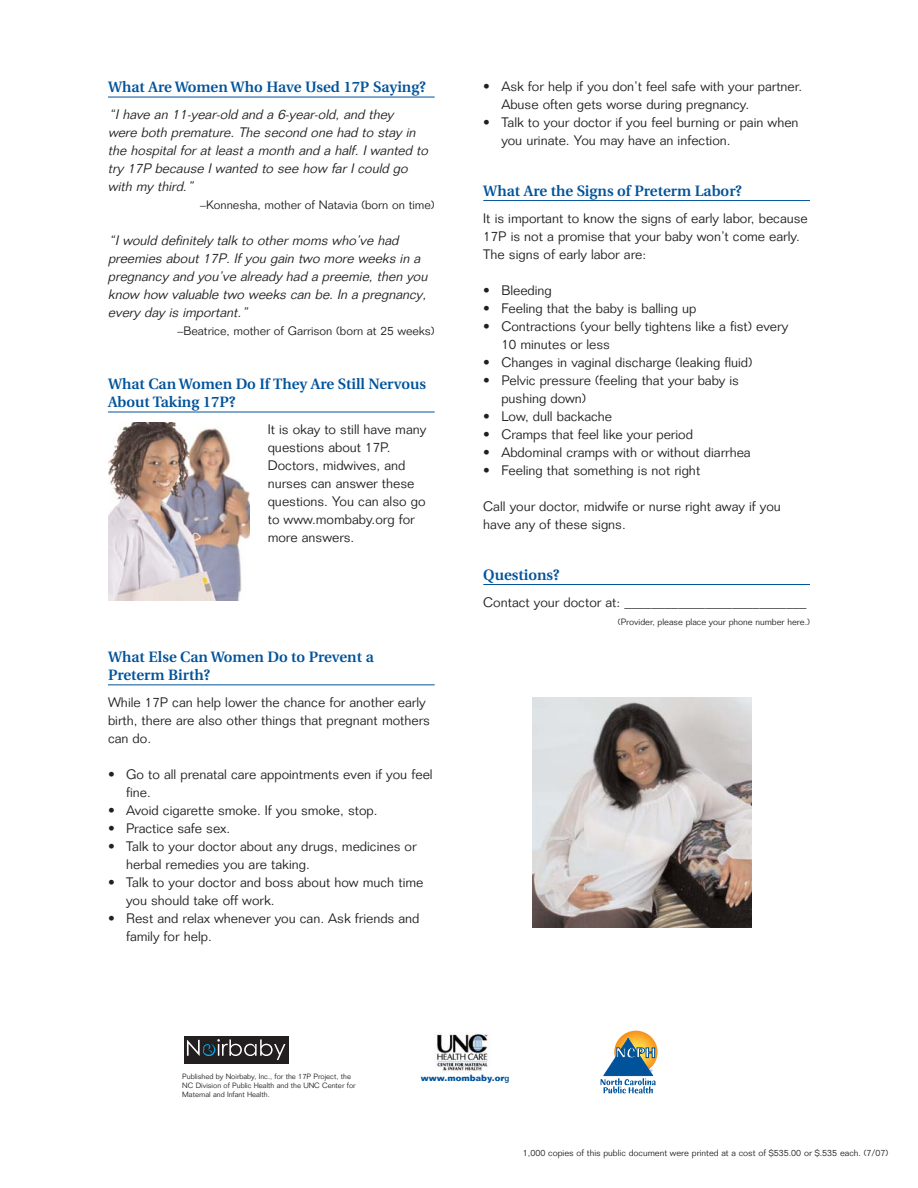
<style>
.page{position:relative;width:918px;height:1188px;background:#fff}
.page>*{position:absolute;margin:0;border:0;box-sizing:border-box;transform-origin:0 0}
.t1{font:600 15px/18px "Utopia";color:#00539b}
.t2{font:300 13.5px/18px "Folio";color:#231f20}
.t3{font:italic 300 13.5px/18px "Folio";color:#231f20}
.t4{font:300 12px "Folio";color:#231f20}
.t5{font:300 9px "Folio";color:#231f20}
.t6{font:700 8.85px "Folio";color:#00539b}
.t7{font:300 7.5px/9px "Folio";color:#231f20}
.s1{font-weight:500}
</style>
<div class="page">
<hr style="left:108px;top:97px;width:327px;height:1px;background:#00539b">
<hr style="left:108px;top:412px;width:327px;height:1px;background:#00539b">
<hr style="left:108px;top:684px;width:327px;height:1px;background:#00539b">
<hr style="left:483px;top:200px;width:327px;height:1px;background:#00539b">
<hr style="left:483px;top:584px;width:327px;height:1px;background:#00539b">
<div style="left:185px;top:1036px;width:104px;height:28px;background:#231f20"></div>
<svg style="left:187px;top:1039px;width:98px;height:21px"></svg>
<img style="left:436px;top:1034px;width:55px;height:39px">
<img style="left:108px;top:422px;width:142px;height:179px">
<img style="left:532px;top:697px;width:220px;height:231px">
<svg style="left:614px;top:1031px;width:44px;height:43px"></svg>
<svg style="left:601px;top:1039px;width:55px;height:54px"></svg>
<p class="t1" style="left:108px;top:79px;width:319px">What Are Women Who Have Used 17P Saying?</p>
<p class="t3" style="left:108px;top:107px;width:324px">“I have an 11-year-old and a 6-year-old, and they<br>were both premature. The second one had to stay in the hospital for at least a month and a half. I wanted to try 17P because I wanted to see how far I could go with my third.”</p>
<p class="t4" style="left:200px;top:201px;width:236px">–Konnesha, mother of Natavia (born on time)</p>
<p class="t3" style="left:108px;top:233px;width:324px">“I would definitely talk to other moms who’ve had preemies about 17P. If you gain two more weeks in a pregnancy and you’ve already had a preemie, then you know how valuable two weeks can be. In a pregnancy, every day is important.”</p>
<p class="t4" style="left:177px;top:327px;width:259px">–Beatrice, mother of Garrison (born at 25 weeks)</p>
<p class="t1" style="left:108px;top:376px;width:320px">What Can Women Do If They Are Still Nervous<br>About Taking 17P?</p>
<p class="t2" style="left:268px;top:422px;width:160px">It is okay to still have many questions about 17P.<br>Doctors, midwives, and nurses can answer these questions. You can also go to www.mombaby.org for more answers.</p>
<p class="t1" style="left:108px;top:649px;width:267px">What Else Can Women Do to Prevent a<br>Preterm Birth?</p>
<p class="t2" style="left:108px;top:695px;width:324px">While 17P can help lower the chance for another early birth, there are also other things that pregnant mothers can do.</p>
<p class="t2" style="left:126px;top:767px;width:308px;text-indent:-18px">• Go to all prenatal care appointments even if you feel fine.</p>
<p class="t2" style="left:108px;top:803px;width:271px">• Avoid cigarette smoke. If you smoke, stop.</p>
<p class="t2" style="left:108px;top:821px;width:124px">• Practice safe sex.</p>
<p class="t2" style="left:126px;top:839px;width:292px;text-indent:-18px">• Talk to your doctor about any drugs, medicines or herbal remedies you are taking.</p>
<p class="t2" style="left:126px;top:875px;width:299px;text-indent:-18px">• Talk to your doctor and boss about how much time you should take off work.</p>
<p class="t2" style="left:126px;top:911px;width:295px;text-indent:-18px">• Rest and relax whenever you can. Ask friends and family for help.</p>
<p class="t2" style="left:501px;top:79px;width:302px;text-indent:-18px">• Ask for help if you don’t feel safe with your partner.<br>Abuse often gets worse during pregnancy.</p>
<p class="t2" style="left:501px;top:114px;width:299px;text-indent:-18px">• Talk to your doctor if you feel burning or pain when you urinate. You may have an infection.</p>
<p class="t1" style="left:483px;top:183px;width:260px">What Are the Signs of Preterm Labor?</p>
<p class="t2" style="left:483px;top:210px;width:326px">It is important to know the signs of early labor, because<br>17P is not a promise that your baby won’t come early.<br>The signs of early labor are:</p>
<p class="t2" style="left:483px;top:282px;width:70px">• Bleeding</p>
<p class="t2" style="left:483px;top:300px;width:215px">• Feeling that the baby is balling up</p>
<p class="t2" style="left:501px;top:318px;width:288px;text-indent:-18px">• Contractions (your belly tightens like a fist) every<br>10 minutes or less</p>
<p class="t2" style="left:483px;top:354px;width:271px">• Changes in vaginal discharge (leaking fluid)</p>
<p class="t2" style="left:501px;top:372px;width:239px;text-indent:-18px">• Pelvic pressure (feeling that your baby is pushing down)</p>
<p class="t2" style="left:483px;top:408px;width:130px">• Low, dull backache</p>
<p class="t2" style="left:483px;top:426px;width:211px">• Cramps that feel like your period</p>
<p class="t2" style="left:483px;top:444px;width:269px">• Abdominal cramps with or without diarrhea</p>
<p class="t2" style="left:483px;top:462px;width:218px">• Feeling that something is not right</p>
<p class="t2" style="left:483px;top:498px;width:299px">Call your doctor, midwife or nurse right away if you have any of these signs.</p>
<p class="t1" style="left:483px;top:567px;width:78px">Questions?</p>
<p class="t2" style="left:483px;top:594px;width:325px">Contact your doctor at: ___________________________</p>
<p class="t5" style="left:618px;top:618px;width:194px">(Provider, please place your phone number here.)</p>
<p class="t7" style="left:182px;top:1073px;width:170px">Published by Noirbaby, Inc., for the 17P Project, the</p>
<p class="t6" style="left:421px;top:1075px;width:90px">www.mombaby.or<span class="s1">g</span></p>
<p class="t7" style="left:182px;top:1082px;width:175px">NC Division of Public Health and the UNC Center for<br>Maternal and Infant Health.</p>
<p class="t5" style="left:523px;top:1150px;width:367px">1,000 copies of this public document were printed at a cost of $535.00 or $.535 each. (7/07)</p>
</div>
